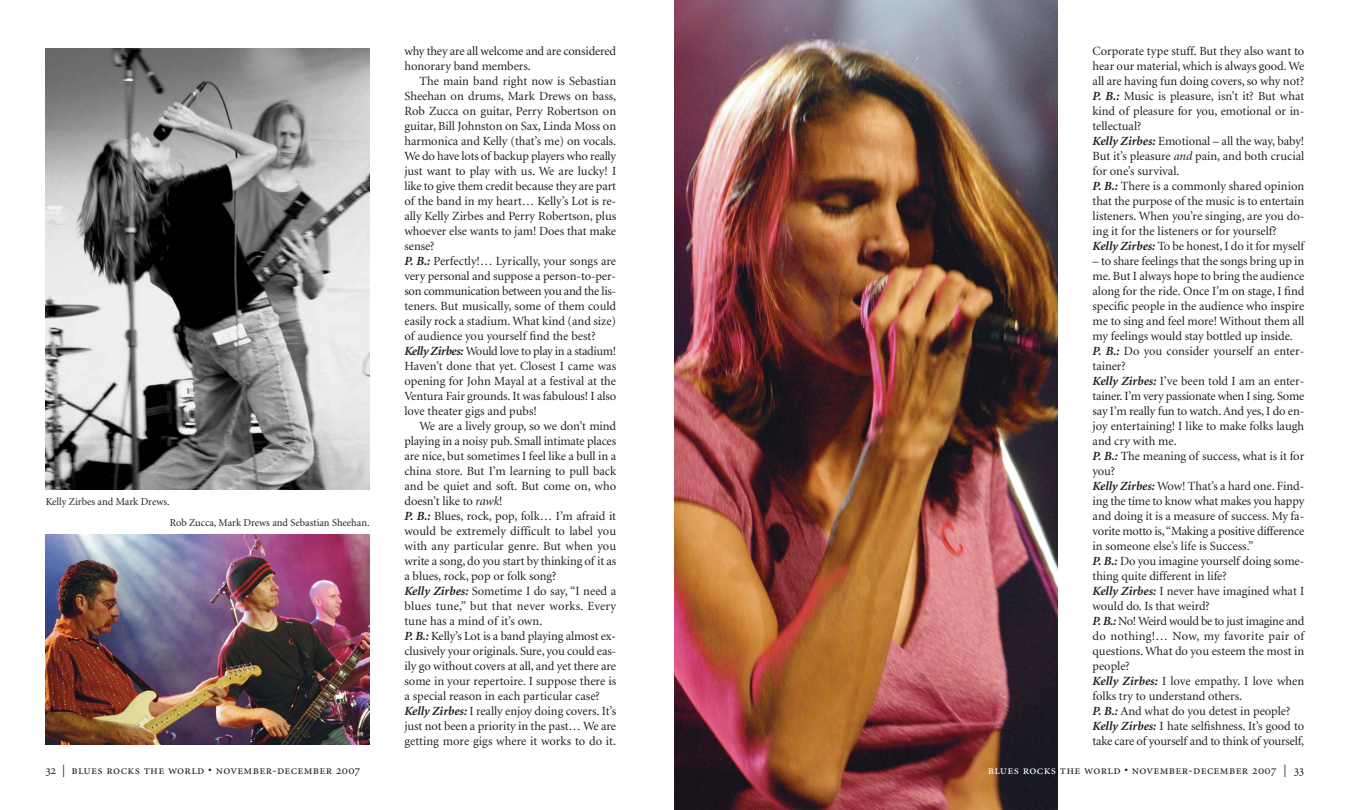
<style>
.page{position:relative;width:1350px;height:810px;background:#fff}
.page>*{position:absolute;margin:0;border:0;box-sizing:border-box;transform-origin:0 0}
.t1{font:12.5px/15px "Minion";letter-spacing:-.005em;color:#231f20}
.t2{font:12.5px "Minion Regular SC";letter-spacing:.025em;color:#231f20}
.t3{font:10.62px "Minion";color:#231f20}
.s1{font-weight:700;font-style:italic}
.s2{font-style:italic}
.s3{color:#fff}
</style>
<div class="page">
<img style="left:46px;top:535px;width:324px;height:209px">
<img style="left:46px;top:49px;width:324px;height:441px">
<img style="left:675px;top:0;width:382px;height:810px">
<p class="t3" style="left:46px;top:497px;width:125px">Kelly Zirbes and Mark Drews.</p>
<p class="t3" style="left:170px;top:519px;width:201px">Rob Zucca, Mark Drews and Sebastian Sheehan.</p>
<p class="t1" style="left:404px;top:44px;width:213px">why they are all welcome and are considered honorary band members.</p>
<p class="t1" style="left:404px;top:74px;width:213px;text-indent:15px">The main band right now is Sebastian Sheehan on drums, Mark Drews on bass, Rob Zucca on guitar, Perry Robertson on guitar, Bill Johnston on Sax, Linda Moss on harmonica and Kelly (that’s me) on vocals.<br>We do have lots of backup players who really just want to play with us. We are lucky! I like to give them credit because they are part of the band in my heart… Kelly’s Lot is re&shy;ally Kelly Zirbes and Perry Robertson, plus whoever else wants to jam! Does that make sense?<br><span class="s1">P. B.:</span> Perfectly!… Lyrically, your songs are very personal and suppose a person-to-per&shy;son communication between you and the lis&shy;teners. But musically, some of them could easily rock a stadium. What kind (and size) of audience you yourself find the best?<br><span class="s1">Kelly Zirbes:</span> Would love to play in a stadium!<br>Haven’t done that yet. Closest I came was opening for John Mayal at a festival at the Ventura Fair grounds. It was fabulous! I also love theater gigs and pubs!</p>
<p class="t1" style="left:404px;top:419px;width:213px;text-indent:15px">We are a lively group, so we don’t mind playing in a noisy pub. Small intimate places are nice, but sometimes I feel like a bull in a china store. But I’m learning to pull back and be quiet and soft. But come on, who doesn’t like to <span class="s2">rawk</span>!<br><span class="s1">P. B.:</span> Blues, rock, pop, folk… I’m afraid it would be extremely difficult to label you with any particular genre. But when you write a song, do you start by thinking of it as a blues, rock, pop or folk song?<br><span class="s1">Kelly Zirbes:</span> Sometime I do say, “I need a blues tune,” but that never works. Every tune has a mind of it’s own.<br><span class="s1">P. B.:</span> Kelly’s Lot is a band playing almost ex&shy;clusively your originals. Sure, you could eas&shy;ily go without covers at all, and yet there are some in your repertoire. I suppose there is a special reason in each particular case?<br><span class="s1">Kelly Zirbes:</span> I really enjoy doing covers. It’s just not been a priority in the past… We are getting more gigs where it works to do it.</p>
<p class="t1" style="left:1093px;top:44px;width:213px">Corporate type stuff. But they also want to hear our material, which is always good. We all are having fun doing covers, so why not?<br><span class="s1">P. B.:</span> Music is pleasure, isn’t it? But what kind of pleasure for you, emotional or in&shy;tellectual?<br><span class="s1">Kelly Zirbes:</span> Emotional – all the way, baby!<br>But it’s pleasure <span class="s2">and</span> pain, and both crucial for one’s survival.<br><span class="s1">P. B.:</span> There is a commonly shared opinion that the purpose of the music is to entertain listeners. When you’re singing, are you do&shy;ing it for the listeners or for yourself?<br><span class="s1">Kelly Zirbes:</span> To be honest, I do it for myself</p>
<p class="t1" style="left:1093px;top:254px;width:213px">– to share feelings that the songs bring up in me. But I always hope to bring the audience along for the ride. Once I’m on stage, I find specific people in the audience who inspire me to sing and feel more! Without them all my feelings would stay bottled up inside.<br><span class="s1">P. B.:</span> Do you consider yourself an enter&shy;tainer?<br><span class="s1">Kelly Zirbes:</span> I’ve been told I am an enter&shy;tainer. I’m very passionate when I sing. Some say I’m really fun to watch. And yes, I do en&shy;joy entertaining! I like to make folks laugh and cry with me.<br><span class="s1">P. B.:</span> The meaning of success, what is it for you?<br><span class="s1">Kelly Zirbes:</span> Wow! That’s a hard one. Find&shy;ing the time to know what makes you happy and doing it is a measure of success. My fa&shy;vorite motto is,“Making a positive difference in someone else’s life is Success.”<br><span class="s1">P. B.:</span> Do you imagine yourself doing some&shy;thing quite different in life?<br><span class="s1">Kelly Zirbes:</span> I never have imagined what I would do. Is that weird?<br><span class="s1">P. B.:</span> No! Weird would be to just imagine and do nothing!… Now, my favorite pair of questions. What do you esteem the most in people?<br><span class="s1">Kelly Zirbes:</span> I love empathy. I love when folks try to understand others.<br><span class="s1">P. B.:</span> And what do you detest in people?<br><span class="s1">Kelly Zirbes:</span> I hate selfishness. It’s good to take care of yourself and to think of yourself,</p>
<p class="t2" style="left:46px;top:765px;width:316px">32 | blues rocks the world • november-december 2007</p>
<p class="t2" style="left:988px;top:765px;width:318px"><span class="s3">blues rocks</span> the world • november-december 2007 | 33</p>
</div>
